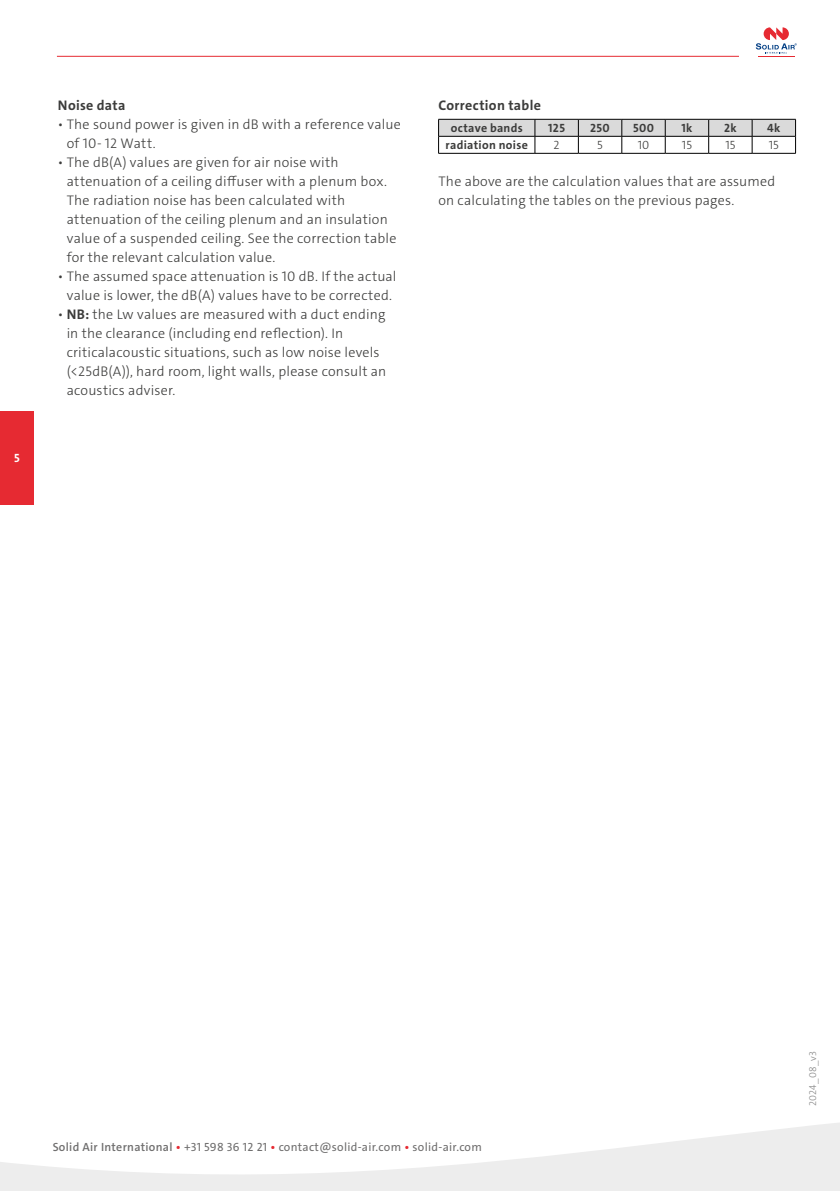
<style>
.page{position:relative;width:840px;height:1191px;background:#fff}
.page>*{position:absolute;margin:0;border:0;box-sizing:border-box;transform-origin:0 0}
.t1{font:300 14px/19px "The Sans C4 s";letter-spacing:.015em;color:#3c3c3b;scale:.95 1}
.t2{font:300 14px/19px "The Sans C4 s";letter-spacing:.015em;color:#3c3c3b}
.t3{font:700 14px "The Sans C4 s";letter-spacing:.025em;color:#3c3c3b}
.t4{font:12px "The Sans C4 s";letter-spacing:.025em;color:#706f6f}
.t5{font:700 12px "The Sans C4 s";letter-spacing:.025em;color:#3c3c3b}
.t6{font:300 12px "The Sans C4 s";color:#3c3c3b}
.t7{font:700 12px "The Sans C4 s";color:#fff}
.t8{font:300 10px "The Sans C4 s";letter-spacing:.005em;color:#878787}
.s1{font-weight:700}
.s2{font-weight:600}
.s3{font-weight:600;color:#e62a32}
</style>
<div class="page">
<div style="left:0;top:411px;width:34px;height:93px;background:#e62a32"></div>
<hr style="left:57px;top:56px;width:681px;height:1px;background:#e62a32">
<hr style="left:757px;top:56px;width:37px;height:1px;background:#e62a32">
<svg style="left:755px;top:27px;width:41px;height:27px"></svg>
<svg style="left:0;top:1123px;width:839px;height:68px"></svg>
<svg style="left:438px;top:119px;width:357px;height:34px"></svg>
<hr style="left:438px;top:153px;width:96px;height:1px;background:#000">
<hr style="left:534px;top:153px;width:44px;height:1px;background:#000">
<hr style="left:578px;top:153px;width:43px;height:1px;background:#000">
<hr style="left:621px;top:153px;width:44px;height:1px;background:#000">
<hr style="left:665px;top:153px;width:43px;height:1px;background:#000">
<hr style="left:708px;top:153px;width:43px;height:1px;background:#000">
<hr style="left:751px;top:153px;width:44px;height:1px;background:#000">
<hr style="left:438px;top:136px;width:96px;height:1px;background:#000">
<hr style="left:534px;top:136px;width:44px;height:1px;background:#000">
<hr style="left:578px;top:136px;width:43px;height:1px;background:#000">
<hr style="left:621px;top:136px;width:44px;height:1px;background:#000">
<hr style="left:665px;top:136px;width:43px;height:1px;background:#000">
<hr style="left:708px;top:136px;width:43px;height:1px;background:#000">
<hr style="left:751px;top:136px;width:43px;height:1px;background:#000">
<p class="t7" style="left:14px;top:450px;width:7px">5</p>
<p class="t3" style="left:58px;top:96px;width:69px">Noise data</p>
<p class="t1" style="left:67px;top:115px;width:353px;text-indent:-9px">• The sound power is given in dB with a reference value of 10- 12 Watt.</p>
<p class="t1" style="left:67px;top:153px;width:348px;text-indent:-9px">• The dB(A) values are given for air noise with attenuation of a ceiling diffuser with a plenum box.<br>The radiation noise has been calculated with attenuation of the ceiling plenum and an insulation value of a suspended ceiling. See the correction table for the relevant calculation value.</p>
<p class="t1" style="left:58px;top:267px;width:358px;text-align:center">• The assumed space attenuation is 10 dB. If the actual value is lower, the dB(A) values have to be corrected.</p>
<p class="t1" style="left:67px;top:305px;width:338px;text-indent:-9px">• <span class="s1">NB:</span> the Lw values are measured with a duct ending in the clearance (including end reflection). In criticalacoustic situations, such as low noise levels (&lt;25dB(A)), hard room, light walls, please consult an acoustics adviser.</p>
<p class="t3" style="left:438px;top:96px;width:104px">Correction table</p>
<p class="t5" style="left:450px;top:120px;width:74px">octave bands</p>
<p class="t5" style="left:548px;top:120px;width:18px">125</p>
<p class="t5" style="left:590px;top:120px;width:21px">250</p>
<p class="t5" style="left:632px;top:120px;width:22px">500</p>
<p class="t5" style="left:681px;top:120px;width:13px">1k</p>
<p class="t5" style="left:723px;top:120px;width:14px">2k</p>
<p class="t5" style="left:766px;top:120px;width:15px">4k</p>
<p class="t5" style="left:445px;top:137px;width:84px">radiation noise</p>
<p class="t6" style="left:553px;top:137px;width:8px">2</p>
<p class="t6" style="left:597px;top:137px;width:7px">5</p>
<p class="t6" style="left:637px;top:137px;width:13px">10</p>
<p class="t6" style="left:681px;top:137px;width:11px">15</p>
<p class="t6" style="left:725px;top:137px;width:11px">15</p>
<p class="t6" style="left:768px;top:137px;width:11px">15</p>
<p class="t2" style="left:438px;top:172px;width:338px">The above are the calculation values that are assumed on calculating the tables on the previous pages.</p>
<p class="t4" style="left:53px;top:1139px;width:430px"><span class="s2">Solid Air International</span> <span class="s3">•</span> +31 598 36 12 21 <span class="s3">•</span> contact@solid-air.com <span class="s3">•</span> solid-air.com</p>
<p class="t8" style="left:805px;top:1106px;width:56px;rotate:-90deg">2024_08_v3</p>
</div>
